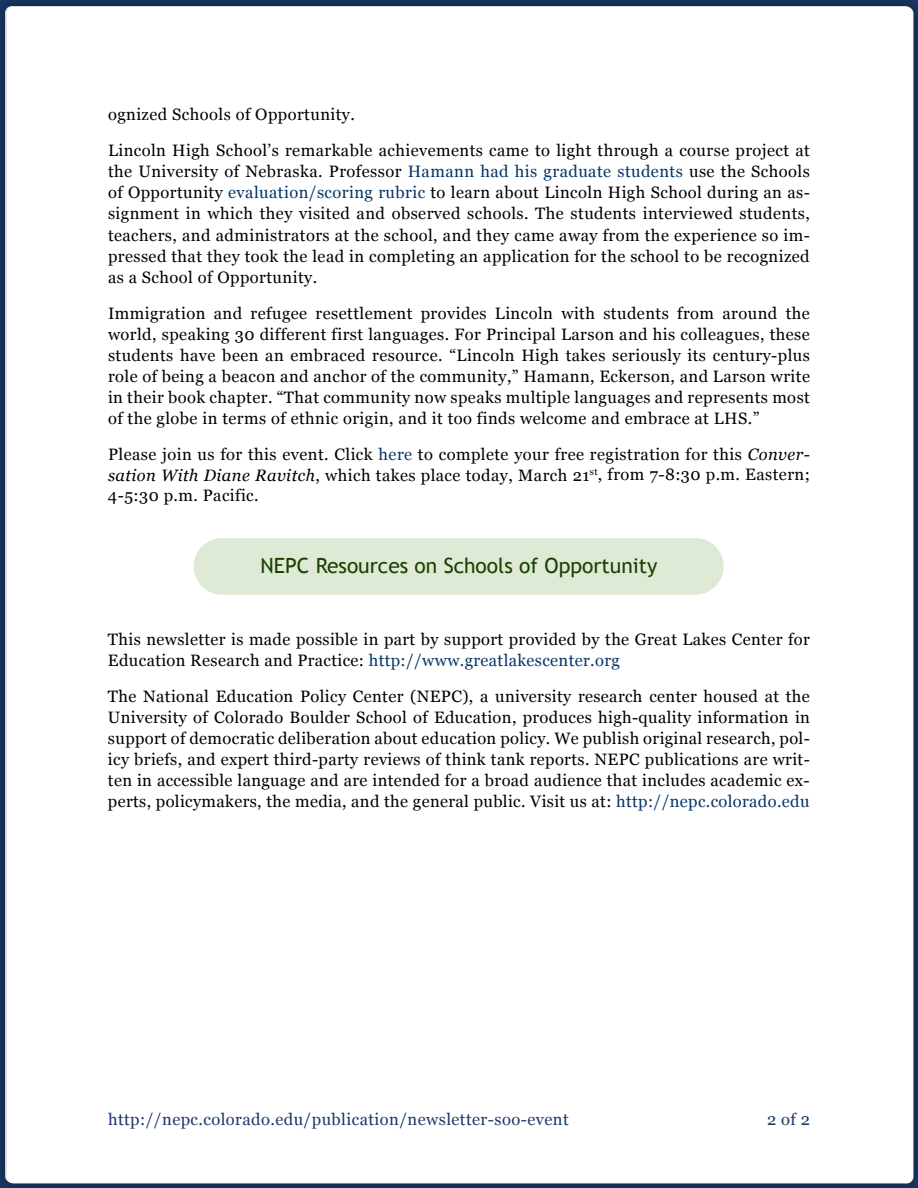
<style>
.page{position:relative;width:918px;height:1188px;background:#fff}
.page>*{position:absolute;margin:0;border:0;box-sizing:border-box;transform-origin:0 0}
.t1{font:21px "Trebuchet MS";color:#1a4201}
.t2{font:16.5px/21px "Georgia";letter-spacing:.025em;color:#000;text-align:justify}
.t3{font:16.5px "Georgia";letter-spacing:.025em;color:#1c3868}
.s1{color:#053669}
.s2{font-style:italic}
</style>
<div class="page">
<div style="left:0;top:0;width:918px;height:1188px;background:#000;opacity:.25"></div>
<div style="left:7px;top:7px;width:906px;height:1176px;background:#fff;border-radius:7px"></div>
<div style="left:194px;top:538px;width:530px;height:57px;background:#deead5;border-radius:28px"></div>
<p class="t2" style="left:108px;top:96px;width:703px;line-height:36px">ognized Schools of Opportunity.<br>Lincoln High School’s remarkable achievements came to light through a course project at</p>
<p class="t2" style="left:108px;top:161px;width:703px">the University of Nebraska. Professor <span class="s1">Hamann had his graduate students</span> use the Schools of Opportunity <span class="s1">evaluation/scoring rubric</span> to learn about Lincoln High School during an as&shy;signment in which they visited and observed schools. The students interviewed students, teachers, and administrators at the school, and they came away from the experience so im&shy;pressed that they took the lead in completing an application for the school to be recognized as a School of Opportunity.</p>
<p class="t2" style="left:108px;top:302px;width:703px">Immigration and refugee resettlement provides Lincoln with students from around the world, speaking 30 different first languages. For Principal Larson and his colleagues, these students have been an embraced resource. “Lincoln High takes seriously its century-plus role of being a beacon and anchor of the community,” Hamann, Eckerson, and Larson write in their book chapter. “That community now speaks multiple languages and represents most of the globe in terms of ethnic origin, and it too finds welcome and embrace at LHS.”</p>
<p class="t2" style="left:108px;top:443px;width:703px">Please join us for this event. Click <span class="s1">here</span> to complete your free registration for this <span class="s2">Conver&shy;sation With Diane Ravitch</span>, which takes place today, March 21<sup>st</sup>, from 7-8:30 p.m. Eastern; 4-5:30 p.m. Pacific.</p>
<p class="t1" style="left:260px;top:554px;width:399px">NEPC Resources on Schools of Opportunity</p>
<p class="t2" style="left:108px;top:628px;width:703px">This newsletter is made possible in part by support provided by the Great Lakes Center for<br>Education Research and Practice: <span class="s1">http://www.greatlakescenter.org</span></p>
<p class="t2" style="left:108px;top:685px;width:703px">The National Education Policy Center (NEPC), a university research center housed at the University of Colorado Boulder School of Education, produces high-quality information in support of democratic deliberation about education policy. We publish original research, pol&shy;icy briefs, and expert third-party reviews of think tank reports. NEPC publications are writ&shy;ten in accessible language and are intended for a broad audience that includes academic ex&shy;perts, policymakers, the media, and the general public. Visit us at: <span class="s1">http://nepc.colorado.edu</span></p>
<p class="t3" style="left:108px;top:1107px;width:462px">http://nepc.colorado.edu/publication/newsletter-soo-event</p>
<p class="t3" style="left:767px;top:1107px;width:44px">2 of 2</p>
</div>
